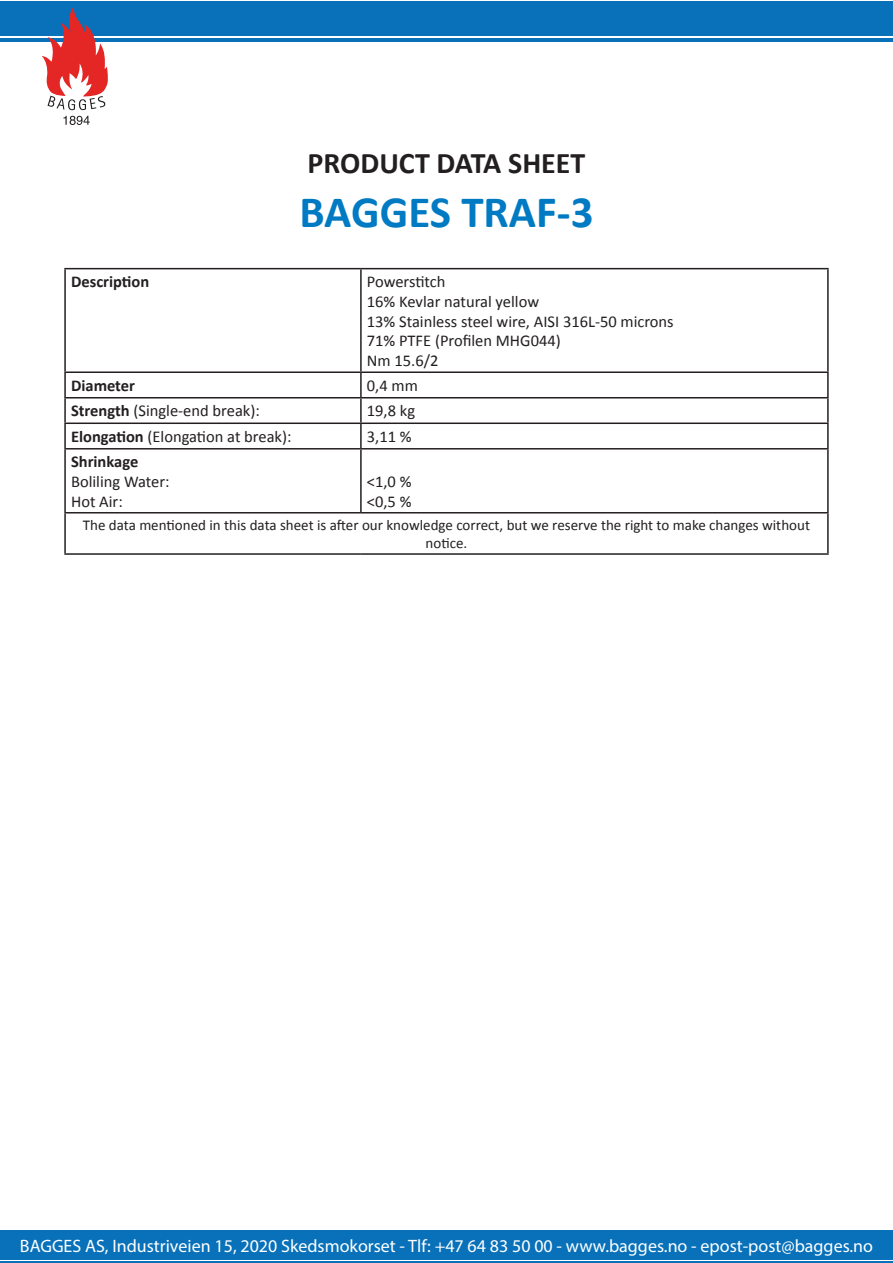
<style>
.page{position:relative;width:893px;height:1263px;background:#fff}
.page>*{position:absolute;margin:0;border:0;box-sizing:border-box;transform-origin:0 0}
.t1{font:700 45px "Calibri";color:#007ac2}
.t2{font:700 30px "Calibri";color:#231f20}
.t3{font:18px "Myriad Pro";color:#fff}
.t4{font:16.5px "Calibri";color:#231f20}
.t5{font:700 16.5px "Calibri";color:#231f20}
.t6{font:15px/18px "Calibri";color:#231f20;text-align:center}
.s1{font-weight:700}
</style>
<div class="page">
<div style="left:0;top:1px;width:893px;height:34px;background:#0871ba"></div>
<hr style="left:0;top:38px;width:893px;height:4px;background:#0871ba">
<svg style="left:42px;top:7px;width:66px;height:103px"></svg>
<svg style="left:63px;top:116px;width:27px;height:9px"></svg>
<div style="left:0;top:1230px;width:893px;height:30px;background:#0871ba"></div>
<hr style="left:0;top:1261px;width:893px;height:1px;background:#0871ba">
<hr style="left:64px;top:268px;width:297px;height:1px;background:#231f20">
<hr style="left:64px;top:269px;width:2px;height:102px;background:#231f20">
<hr style="left:361px;top:268px;width:468px;height:1px;background:#231f20">
<hr style="left:360px;top:269px;width:2px;height:102px;background:#231f20">
<hr style="left:827px;top:269px;width:2px;height:102px;background:#231f20">
<hr style="left:64px;top:371px;width:297px;height:2px;background:#231f20">
<hr style="left:64px;top:373px;width:2px;height:24px;background:#231f20">
<hr style="left:361px;top:371px;width:468px;height:2px;background:#231f20">
<hr style="left:360px;top:373px;width:2px;height:24px;background:#231f20">
<hr style="left:827px;top:373px;width:2px;height:24px;background:#231f20">
<hr style="left:64px;top:397px;width:297px;height:1px;background:#231f20">
<hr style="left:64px;top:398px;width:2px;height:24px;background:#231f20">
<hr style="left:361px;top:397px;width:468px;height:1px;background:#231f20">
<hr style="left:360px;top:398px;width:2px;height:24px;background:#231f20">
<hr style="left:827px;top:398px;width:2px;height:24px;background:#231f20">
<hr style="left:64px;top:422px;width:297px;height:2px;background:#231f20">
<hr style="left:64px;top:424px;width:2px;height:24px;background:#231f20">
<hr style="left:361px;top:422px;width:468px;height:2px;background:#231f20">
<hr style="left:360px;top:424px;width:2px;height:24px;background:#231f20">
<hr style="left:827px;top:424px;width:2px;height:24px;background:#231f20">
<hr style="left:64px;top:448px;width:297px;height:1px;background:#231f20">
<hr style="left:64px;top:449px;width:2px;height:63px;background:#231f20">
<hr style="left:361px;top:448px;width:468px;height:1px;background:#231f20">
<hr style="left:360px;top:449px;width:2px;height:63px;background:#231f20">
<hr style="left:827px;top:449px;width:2px;height:63px;background:#231f20">
<hr style="left:64px;top:512px;width:297px;height:1px;background:#231f20">
<hr style="left:64px;top:513px;width:2px;height:40px;background:#231f20">
<hr style="left:361px;top:512px;width:468px;height:1px;background:#231f20">
<hr style="left:827px;top:513px;width:2px;height:40px;background:#231f20">
<hr style="left:64px;top:553px;width:297px;height:2px;background:#231f20">
<hr style="left:361px;top:553px;width:468px;height:2px;background:#231f20">
<p class="t2" style="left:308px;top:144px;width:279px">PRODUCT DATA SHEET</p>
<p class="t1" style="left:299px;top:184px;width:295px">BAGGES TRAF-3</p>
<p class="t5" style="left:71px;top:271px;width:80px">Description</p>
<p class="t4" style="left:367px;top:271px;width:80px">Powerstitch</p>
<p class="t4" style="left:367px;top:291px;width:174px">16% Kevlar natural yellow</p>
<p class="t4" style="left:367px;top:311px;width:308px">13% Stainless steel wire, AISI 316L-50 microns</p>
<p class="t4" style="left:367px;top:330px;width:195px">71% PTFE (Profilen MHG044)</p>
<p class="t4" style="left:367px;top:350px;width:73px">Nm 15.6/2</p>
<p class="t5" style="left:71px;top:375px;width:65px">Diameter</p>
<p class="t4" style="left:367px;top:375px;width:52px">0,4 mm</p>
<p class="t4" style="left:71px;top:400px;width:190px"><span class="s1">Strength</span> (Single-end break):</p>
<p class="t4" style="left:367px;top:400px;width:50px">19,8 kg</p>
<p class="t4" style="left:71px;top:426px;width:222px"><span class="s1">Elongation</span> (Elongation at break):</p>
<p class="t4" style="left:367px;top:426px;width:46px">3,11 %</p>
<p class="t5" style="left:71px;top:451px;width:69px">Shrinkage</p>
<p class="t4" style="left:71px;top:471px;width:100px">Boliling Water:</p>
<p class="t4" style="left:71px;top:491px;width:53px">Hot Air:</p>
<p class="t4" style="left:367px;top:471px;width:46px">&lt;1,0 %</p>
<p class="t4" style="left:367px;top:491px;width:46px">&lt;0,5 %</p>
<p class="t6" style="left:83px;top:516px;width:729px">The data mentioned in this data sheet is after our knowledge correct, but we reserve the right to make changes without notice.</p>
<p class="t3" style="left:20px;top:1234px;width:855px">BAGGES AS, Industriveien 15, 2020 Skedsmokorset - Tlf: +47 64 83 50 00 - www.bagges.no - epost-post@bagges.no</p>
</div>
